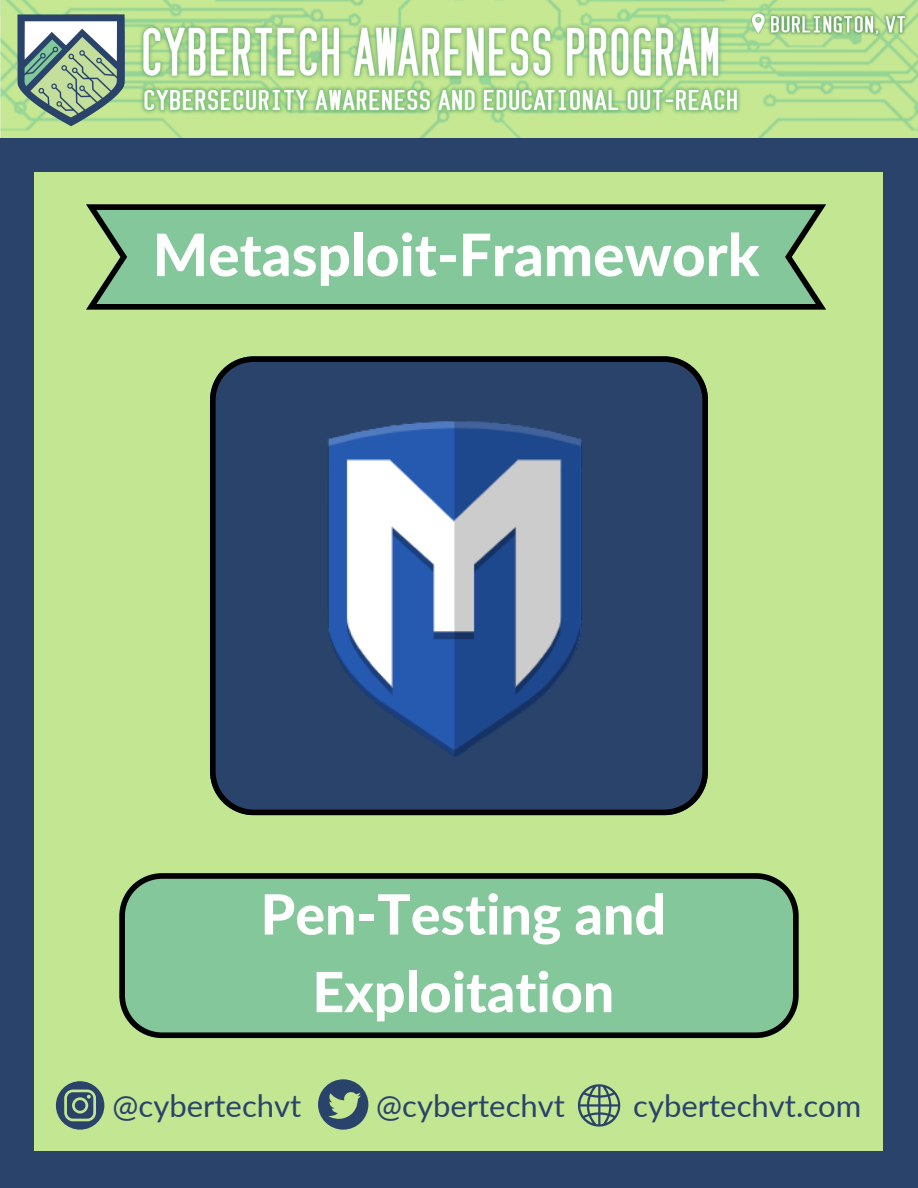
<style>
.page{position:relative;width:918px;height:1188px;background:#2a436a}
.page>*{position:absolute;margin:0;border:0;box-sizing:border-box;transform-origin:0 0}
.t1{font:800 58.5px "Lato";color:#fff}
.t2{font:800 55.5px/77.7px "Lato";color:#fff;text-align:center}
.t3{font:31.05px "Lato";color:#2a436a}
</style>
<div class="page">
<div style="left:35px;top:172px;width:848px;height:978px;background:#c3e692"></div>
<img style="left:0;top:0;width:918px;height:137px">
<img style="left:12px;top:12px;width:119px;height:114px">
<svg style="left:210px;top:356px;width:498px;height:459px;background:#283f60"></svg>
<svg style="left:86px;top:204px;width:740px;height:106px;background:#76b086"></svg>
<svg style="left:119px;top:873px;width:680px;height:165px;background:#7ab78d"></svg>
<img style="left:292px;top:409px;width:333px;height:368px">
<svg style="left:56px;top:1081px;width:48px;height:49px"></svg>
<svg style="left:318px;top:1079px;width:50px;height:51px"></svg>
<svg style="left:577px;top:1084px;width:44px;height:43px"></svg>
<p class="t1" style="left:153px;top:218px;width:609px">Metasploit-Framework</p>
<p class="t2" style="left:261px;top:874px;width:407px">Pen-Testing and<br>Exploitation</p>
<p class="t3" style="left:113px;top:1087px;width:190px">@cybertechvt</p>
<p class="t3" style="left:376px;top:1087px;width:190px">@cybertechvt</p>
<p class="t3" style="left:633px;top:1087px;width:230px">cybertechvt.com</p>
</div>
